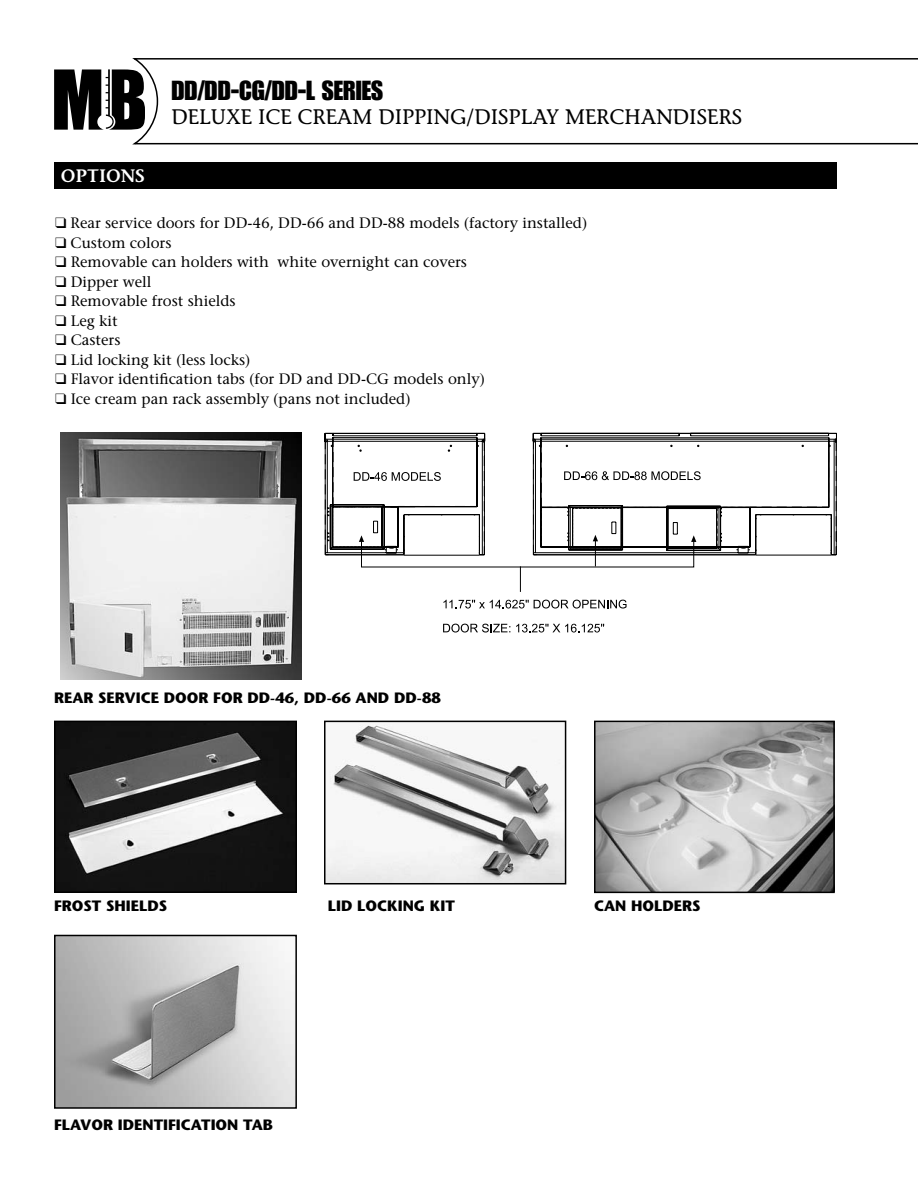
<style>
.page{position:relative;width:918px;height:1188px;background:#fff}
.page>*{position:absolute;margin:0;border:0;box-sizing:border-box;transform-origin:0 0}
.t1{font:27px "Impact";color:#000}
.t2{font:21px "Stone Informal";color:#000}
.t3{font:600 18px "Stone Informal";color:#fff}
.t4{font:15px "Stone Serif";color:#000}
.t5{font:700 15px "Stone Sans";color:#000}
</style>
<div class="page">
<svg style="left:132px;top:58px;width:786px;height:87px"></svg>
<svg style="left:54px;top:69px;width:91px;height:61px"></svg>
<div style="left:54px;top:162px;width:782px;height:27px;background:#000"></div>
<img style="left:61px;top:432px;width:240px;height:247px">
<img style="left:57px;top:724px;width:237px;height:166px">
<div style="left:54px;top:721px;width:243px;height:172px;border:2px solid #000"></div>
<img style="left:327px;top:725px;width:236px;height:156px">
<div style="left:324px;top:721px;width:242px;height:163px;border:2px solid #000"></div>
<img style="left:597px;top:724px;width:235px;height:166px">
<div style="left:594px;top:721px;width:241px;height:172px;border:2px solid #000"></div>
<img style="left:57px;top:938px;width:237px;height:168px">
<div style="left:54px;top:935px;width:243px;height:174px;border:2px solid #000"></div>
<svg style="left:443px;top:624px;width:67px;height:9px"></svg>
<svg style="left:516px;top:624px;width:88px;height:9px"></svg>
<svg style="left:443px;top:600px;width:184px;height:9px"></svg>
<svg style="left:324px;top:432px;width:162px;height:124px"></svg>
<svg style="left:532px;top:432px;width:305px;height:134px"></svg>
<svg style="left:520px;top:566px;width:1px;height:26px"></svg>
<hr style="left:404px;top:555px;width:75px;height:1px;background:#000">
<hr style="left:756px;top:555px;width:75px;height:1px;background:#000">
<p class="t3" style="left:61px;top:165px;width:86px">OPTIONS</p>
<h1 class="t1" style="left:172px;top:75px;width:213px">DD/DD-CG/DD-L SERIES</h1>
<h2 class="t2" style="left:172px;top:104px;width:572px">DELUXE ICE CREAM DIPPING/DISPLAY MERCHANDISERS</h2>
<p class="t4" style="left:55px;top:214px;width:534px">❑ Rear service doors for DD-46, DD-66 and DD-88 models (factory installed)</p>
<p class="t4" style="left:55px;top:234px;width:118px">❑ Custom colors</p>
<p class="t4" style="left:55px;top:253px;width:413px">❑ Removable can holders with white overnight can covers</p>
<p class="t4" style="left:55px;top:273px;width:98px">❑ Dipper well</p>
<p class="t4" style="left:55px;top:292px;width:182px">❑ Removable frost shields</p>
<p class="t4" style="left:55px;top:312px;width:64px">❑ Leg kit</p>
<p class="t4" style="left:55px;top:331px;width:67px">❑ Casters</p>
<p class="t4" style="left:55px;top:351px;width:197px">❑ Lid locking kit (less locks)</p>
<p class="t4" style="left:55px;top:370px;width:431px">❑ Flavor identification tabs (for DD and DD-CG models only)</p>
<p class="t4" style="left:55px;top:390px;width:357px">❑ Ice cream pan rack assembly (pans not included)</p>
<p class="t5" style="left:54px;top:689px;width:388px">REAR SERVICE DOOR FOR DD-46, DD-66 AND DD-88</p>
<p class="t5" style="left:54px;top:897px;width:115px">FROST SHIELDS</p>
<p class="t5" style="left:328px;top:897px;width:129px">LID LOCKING KIT</p>
<p class="t5" style="left:594px;top:897px;width:108px">CAN HOLDERS</p>
<p class="t5" style="left:54px;top:1116px;width:220px">FLAVOR IDENTIFICATION TAB</p>
</div>
